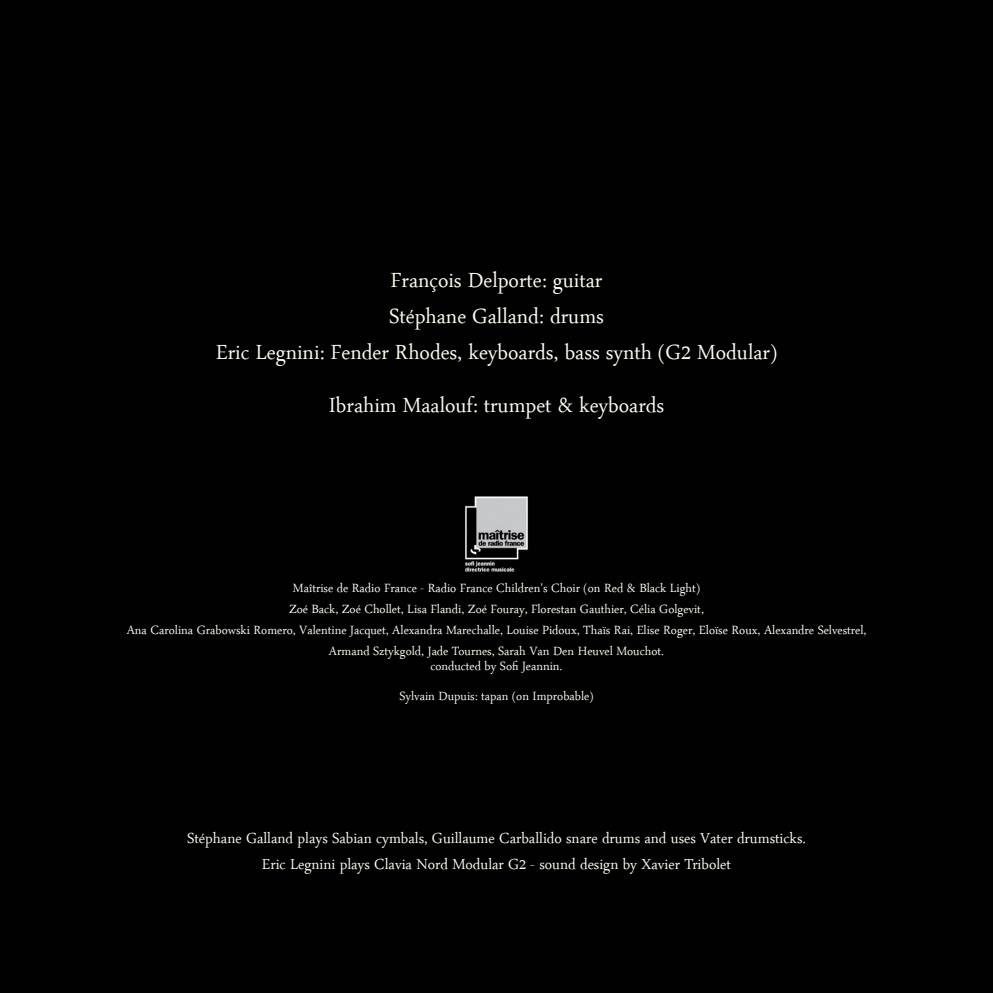
<style>
.page{position:relative;width:993px;height:993px;background:#fff}
.page>*{position:absolute;margin:0;border:0;box-sizing:border-box;transform-origin:0 0}
.t1{font:30px/36px "Arabic Typesetting";color:#fefbf1;text-align:center}
.t2{font:21.25px "Arabic Typesetting";color:#fefbf1}
.t3{font:17.5px/21px "Arabic Typesetting";color:#fefbf1;text-align:center}
</style>
<div class="page">
<div style="left:0;top:0;width:992px;height:992px;background:#010101"></div>
<img style="left:465px;top:496px;width:63px;height:75px">
<p class="t1" style="left:390px;top:265px;width:213px">François Delporte: guitar</p>
<p class="t1" style="left:216px;top:301px;width:563px">Stéphane Galland: drums<br>Eric Legnini: Fender Rhodes, keyboards, bass synth (G2 Modular)</p>
<p class="t1" style="left:329px;top:389px;width:337px">Ibrahim Maalouf: trumpet &amp; keyboards</p>
<p class="t3" style="left:293px;top:578px;width:408px">Maîtrise de Radio France - Radio France Children's Choir (on Red &amp; Black Light)</p>
<p class="t3" style="left:127px;top:599px;width:741px">Zoé Back, Zoé Chollet, Lisa Flandi, Zoé Fouray, Florestan Gauthier, Célia Golgevit,<br>Ana Carolina Grabowski Romero, Valentine Jacquet, Alexandra Marechalle, Louise Pidoux, Thaïs Rai, Elise Roger, Eloïse Roux, Alexandre Selvestrel,<br>Armand Sztykgold, Jade Tournes, Sarah Van Den Heuvel Mouchot.</p>
<p class="t3" style="left:430px;top:656px;width:133px">conducted by Sofi Jeannin.</p>
<p class="t3" style="left:399px;top:686px;width:195px">Sylvain Dupuis: tapan (on Improbable)</p>
<p class="t2" style="left:187px;top:827px;width:620px">Stéphane Galland plays Sabian cymbals, Guillaume Carballido snare drums and uses Vater drumsticks.</p>
<p class="t2" style="left:262px;top:853px;width:470px">Eric Legnini plays Clavia Nord Modular G2 - sound design by Xavier Tribolet</p>
</div>
